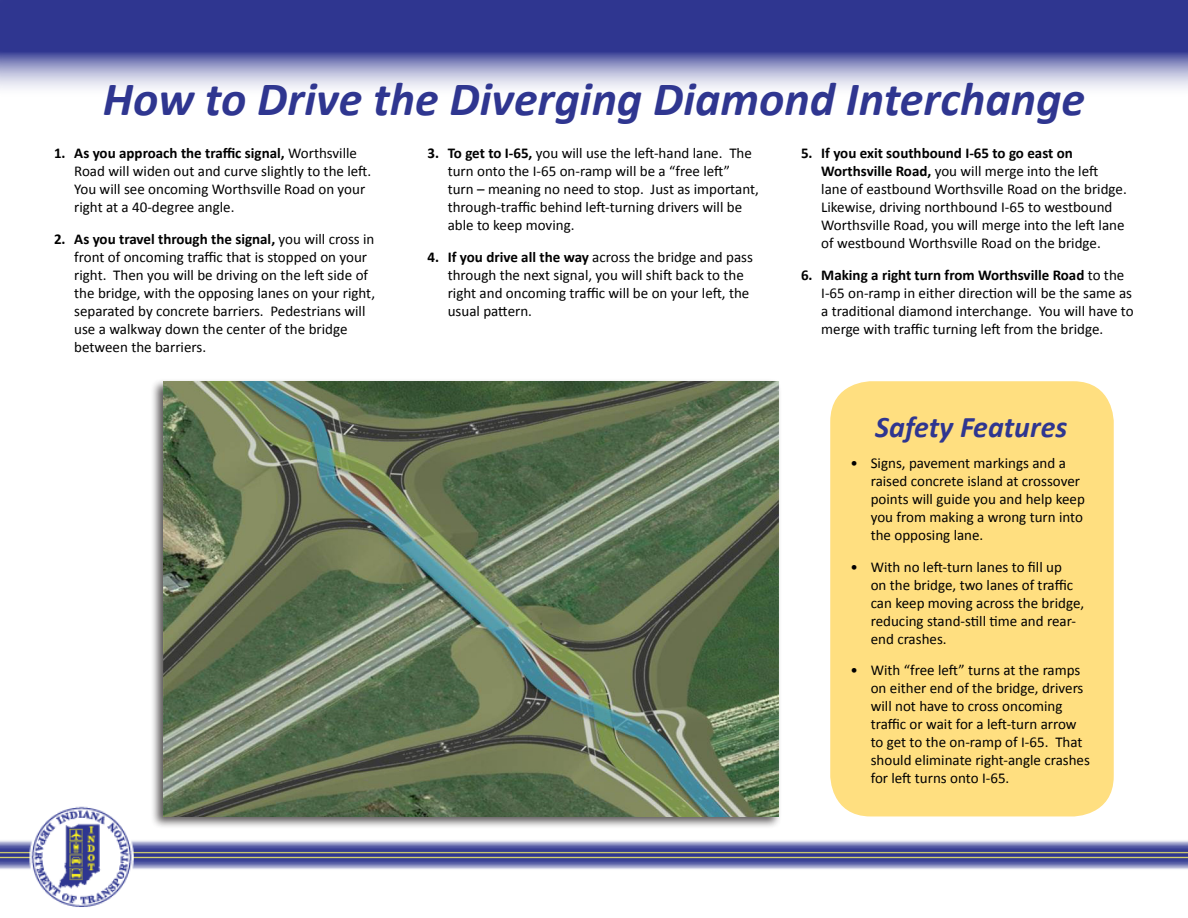
<style>
.page{position:relative;width:1188px;height:918px;background:#fff}
.page>*{position:absolute;margin:0;border:0;box-sizing:border-box;transform-origin:0 0}
._04_Heading_XL{font:italic 700 48px "Calibri";color:#2f3690}
._06_Heading_M{font:italic 700 30px "Calibri";color:#2f3690}
._03_Bullets_Numbers{font:15px/18px "Calibri";color:#000}
._03_Bullets{font:15px/18px "Calibri";color:#000}
.s1{font-weight:700}
</style>
<div class="page">
<img style="left:0;top:782px;width:1188px;height:125px">
<svg style="left:0;top:0;width:1188px;height:89px;background:#6167ab"></svg>
<div style="left:150px;top:378px;width:632px;height:452px;background:#231f20;opacity:.75"></div>
<img style="left:163px;top:381px;width:616px;height:435px">
<div style="left:830px;top:381px;width:284px;height:435px;background:#ffdf80;border-radius:40px"></div>
<p class="_04_Heading_XL" style="left:103px;top:68px;width:983px">How to Drive the Diverging Diamond Interchange</p>
<p class="_03_Bullets_Numbers" style="left:74px;top:144px;width:298px;text-indent:-20px"><span class="s1">1. As you approach the traffic signal,</span> Worthsville Road will widen out and curve slightly to the left.<br>You will see oncoming Worthsville Road on your right at a 40-degree angle.</p>
<p class="_03_Bullets_Numbers" style="left:74px;top:230px;width:302px;text-indent:-20px"><span class="s1">2. As you travel through the signal,</span> you will cross in front of oncoming traffic that is stopped on your right. Then you will be driving on the left side of the bridge, with the opposing lanes on your right, separated by concrete barriers. Pedestrians will use a walkway down the center of the bridge between the barriers.</p>
<p class="_03_Bullets_Numbers" style="left:448px;top:144px;width:313px;text-indent:-20px"><span class="s1">3. To get to I-65,</span> you will use the left-hand lane. The turn onto the I-65 on-ramp will be a “free left” turn – meaning no need to stop. Just as important, through-traffic behind left-turning drivers will be able to keep moving.</p>
<p class="_03_Bullets_Numbers" style="left:448px;top:248px;width:307px;text-indent:-20px"><span class="s1">4. If you drive all the way</span> across the bridge and pass through the next signal, you will shift back to the right and oncoming traffic will be on your left, the usual pattern.</p>
<p class="_03_Bullets_Numbers" style="left:821px;top:144px;width:307px;text-indent:-20px"><span class="s1">5. If you exit southbound I-65 to go east on Worthsville Road,</span> you will merge into the left lane of eastbound Worthsville Road on the bridge.<br>Likewise, driving northbound I-65 to westbound Worthsville Road, you will merge into the left lane of westbound Worthsville Road on the bridge.</p>
<p class="_03_Bullets_Numbers" style="left:821px;top:266px;width:314px;text-indent:-20px"><span class="s1">6. Making a right turn from Worthsville Road</span> to the I-65 on-ramp in either direction will be the same as a traditional diamond interchange. You will have to merge with traffic turning left from the bridge.</p>
<p class="_06_Heading_M" style="left:875px;top:408px;width:193px">Safety Features</p>
<p class="_03_Bullets" style="left:871px;top:454px;width:216px;text-indent:-20px">• Signs, pavement markings and a raised concrete island at crossover points will guide you and help keep you from making a wrong turn into the opposing lane.</p>
<p class="_03_Bullets" style="left:871px;top:558px;width:215px;text-indent:-20px">• With no left-turn lanes to fill up<br>on the bridge, two lanes of traffic can keep moving across the bridge, reducing stand-still time and rear&shy;end crashes.</p>
<p class="_03_Bullets" style="left:871px;top:661px;width:221px;text-indent:-20px">• With “free left” turns at the ramps on either end of the bridge, drivers will not have to cross oncoming traffic or wait for a left-turn arrow to get to the on-ramp of I-65. That should eliminate right-angle crashes for left turns onto I-65.</p>
</div>
